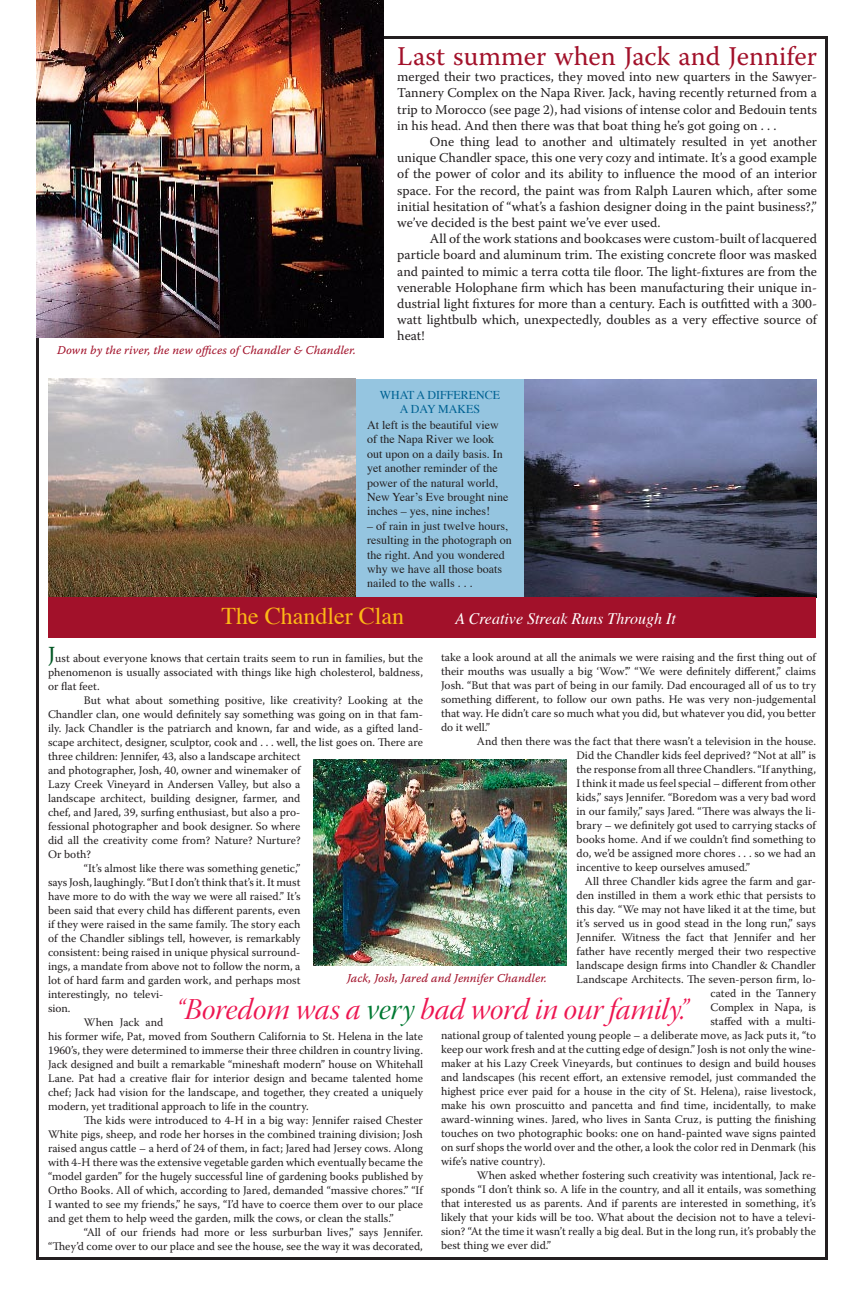
<style>
.page{position:relative;width:864px;height:1296px;background:#fff}
.page>*{position:absolute;margin:0;border:0;box-sizing:border-box;transform-origin:0 0}
.t1{font:30px "Warnock Pro It Disp";color:#ed1651}
.t2{font:27px "Warnock Pro";color:#a2112a}
.t3{font:24px "Times";color:#fcb816}
.t4{font:italic 16px "Times";color:#fff}
.t5{font:13.5px/16.2px "Warnock Pro";color:#231f20;text-align:justify}
.t6{font:12px/14.4px "Times";color:#231f20}
.t7{font:12px "Warnock Pro It Capt";color:#a2112a}
.t8{font:12px "Times";color:#006293}
.t9{font:11.5px/14px "Warnock Pro";color:#231f20;text-align:justify}
.s1{font-size:23px;color:#005623}
.s2{color:#007932}
</style>
<div class="page">
<img style="left:313px;top:760px;width:254px;height:206px">
<div style="left:354px;top:379px;width:172px;height:219px;background:#95c5e0"></div>
<img style="left:36px;top:0;width:348px;height:338px">
<img style="left:525px;top:379px;width:291px;height:218px">
<img style="left:48px;top:379px;width:307px;height:218px">
<div style="left:48px;top:597px;width:768px;height:40px;background:#a2112a"></div>
<p class="t7" style="left:57px;top:343px;width:300px">Down by the river, the new offices of Chandler &amp; Chandler.</p>
<p class="t2" style="left:397px;top:40px;width:421px">Last summer when Jack and Jennifer</p>
<p class="t5" style="left:397px;top:68px;width:421px">merged their two practices, they moved into new quarters in the Sawyer-Tannery Complex on the Napa River. Jack, having recently returned from a trip to Morocco (see page 2), had visions of intense color and Bedouin tents in his head. And then there was that boat thing he’s got going on . . .</p>
<p class="t5" style="left:397px;top:133px;width:421px;text-indent:33px">One thing lead to another and ultimately resulted in yet another unique Chandler space, this one very cozy and intimate. It’s a good example of the power of color and its ability to influence the mood of an interior space. For the record, the paint was from Ralph Lauren which, after some initial hesitation of “what’s a fashion designer doing in the paint business?,” we’ve decided is the best paint we’ve ever used.</p>
<p class="t5" style="left:397px;top:230px;width:421px;text-indent:33px">All of the work stations and bookcases were custom-built of lacquered particle board and aluminum trim. The existing concrete floor was masked and painted to mimic a terra cotta tile floor. The light-fixtures are from the venerable Holophane firm which has been manufacturing their unique in&shy;dustrial light fixtures for more than a century. Each is outfitted with a 300- watt lightbulb which, unexpectedly, doubles as a very effective source of heat!</p>
<p class="t8" style="left:380px;top:383px;width:122px">WHAT A DIFFERENCE</p>
<p class="t8" style="left:400px;top:398px;width:82px">A DAY MAKES</p>
<p class="t6" style="left:367px;top:417px;width:143px">At left is the beautiful view of the Napa River we look out upon on a daily basis. In yet another reminder of the power of the natural world,<br>New Year’s Eve brought nine inches – yes, nine inches!</p>
<p class="t6" style="left:367px;top:517px;width:146px">– of rain in just twelve hours, resulting in the photograph on the right. And you wondered why we have all those boats nailed to the walls . . .</p>
<p class="t3" style="left:222px;top:593px;width:184px">The Chandler Clan</p>
<p class="t4" style="left:455px;top:604px;width:222px">A Creative Streak Runs Through It</p>
<p class="t9" style="left:48px;top:651px;width:377px"><span class="s1">J</span>ust about everyone knows that certain traits seem to run in families, but the phenomenon is usually associated with things like high cholesterol, baldness, or flat feet.</p>
<p class="t9" style="left:48px;top:693px;width:377px;text-align:left;text-indent:36px">But what about something positive, like creativity? Looking at the Chandler clan, one would definitely say something was going on in that fam&shy;ily. Jack Chandler is the patriarch and known, far and wide, as a gifted land&shy;scape architect, designer, sculptor, cook and . . . well, the list goes on. There are three children: Jennifer, 43, also a landscape architect<br>and photographer, Josh, 40, owner and winemaker of<br>Lazy Creek Vineyard in Andersen Valley, but also a<br>landscape architect, building designer, farmer, and<br>chef, and Jared, 39, surfing enthusiast, but also a pro-<br>fessional photographer and book designer. So where<br>did all the creativity come from? Nature? Nurture?<br>Or both?</p>
<p class="t9" style="left:48px;top:861px;width:254px;text-align:left;text-indent:36px">“It’s almost like there was something genetic,” says Josh, laughingly. “But I don’t think that’s it. It must have more to do with the way we were all raised.” It’s been said that every child has different parents, even if they were raised in the same family. The story each of the Chandler siblings tell, however, is remarkably consistent: being raised in unique physical surround&shy;ings, a mandate from above not to follow the norm, a lot of hard farm and garden work, and perhaps most interestingly, no televi-<br>sion.</p>
<p class="t9" style="left:48px;top:1015px;width:377px;text-align:left;text-indent:36px">When Jack and<br>his former wife, Pat, moved from Southern California to St. Helena in the late 1960’s, they were determined to immerse their three children in country living.<br>Jack designed and built a remarkable “mineshaft modern” house on Whitehall Lane. Pat had a creative flair for interior design and became talented home chef; Jack had vision for the landscape, and together, they created a uniquely modern, yet traditional approach to life in the country.</p>
<p class="t9" style="left:48px;top:1113px;width:377px;text-indent:36px">The kids were introduced to 4-H in a big way: Jennifer raised Chester White pigs, sheep, and rode her horses in the combined training division; Josh raised angus cattle – a herd of 24 of them, in fact; Jared had Jersey cows. Along with 4-H there was the extensive vegetable garden which eventually became the “model garden” for the hugely successful line of gardening books published by Ortho Books. All of which, according to Jared, demanded “massive chores.” “If I wanted to see my friends,” he says, “I’d have to coerce them over to our place and get them to help weed the garden, milk the cows, or clean the stalls.”</p>
<p class="t9" style="left:48px;top:1225px;width:377px;text-align:right">“All of our friends had more or less surburban lives,” says Jennifer. “They’d come over to our place and see the house, see the way it was decorated,</p>
<p class="t9" style="left:441px;top:650px;width:377px">take a look around at all the animals we were raising and the first thing out of their mouths was usually a big ‘Wow’.” “We were definitely different,” claims Josh. “But that was part of being in our family. Dad encouraged all of us to try something different, to follow our own paths. He was very non-judgemental that way. He didn’t care so much what you did, but whatever you did, you better do it well.”</p>
<p class="t9" style="left:576px;top:734px;width:241px;text-indent:-100px">And then there was the fact that there wasn’t a television in the house.<br>Did the Chandler kids feel deprived? “Not at all” is the response from all three Chandlers. “If anything, I think it made us feel special – different from other kids,” says Jennifer. “Boredom was a very bad word in our family,” says Jared. “There was always the li&shy;brary – we definitely got used to carrying stacks of books home. And if we couldn’t find something to do, we’d be assigned more chores . . . so we had an incentive to keep ourselves amused.”</p>
<p class="t9" style="left:585px;top:874px;width:233px">All three Chandler kids agree the farm and gar-</p>
<p class="t9" style="left:576px;top:888px;width:241px">den instilled in them a work ethic that persists to</p>
<p class="t9" style="left:576px;top:902px;width:241px">this day. “We may not have liked it at the time, but</p>
<p class="t9" style="left:576px;top:916px;width:241px">it’s served us in good stead in the long run,” says</p>
<p class="t9" style="left:576px;top:930px;width:241px">Jennifer. Witness the fact that Jennifer and her</p>
<p class="t9" style="left:576px;top:944px;width:241px">father have recently merged their two respective</p>
<p class="t9" style="left:576px;top:958px;width:241px">landscape design firms into Chandler &amp; Chandler</p>
<p class="t9" style="left:576px;top:972px;width:241px">Landscape Architects. The seven-person firm, lo-</p>
<p class="t9" style="left:710px;top:986px;width:107px">cated in the Tannery</p>
<p class="t9" style="left:710px;top:1000px;width:107px">Complex in Napa, is</p>
<p class="t9" style="left:710px;top:1014px;width:107px">staffed with a multi-</p>
<p class="t9" style="left:441px;top:1028px;width:377px">national group of talented young people – a deliberate move, as Jack puts it, “to</p>
<p class="t9" style="left:441px;top:1042px;width:377px">keep our work fresh and at the cutting edge of design.” Josh is not only the wine-</p>
<p class="t9" style="left:441px;top:1056px;width:377px">maker at his Lazy Creek Vineyards, but continues to design and build houses</p>
<p class="t9" style="left:441px;top:1070px;width:377px">and landscapes (his recent effort, an extensive remodel, just commanded the</p>
<p class="t9" style="left:441px;top:1084px;width:377px">highest price ever paid for a house in the city of St. Helena), raise livestock,</p>
<p class="t9" style="left:441px;top:1098px;width:376px">make his own proscuitto and pancetta and find time, incidentally, to make</p>
<p class="t9" style="left:441px;top:1112px;width:376px">award-winning wines. Jared, who lives in Santa Cruz, is putting the finishing</p>
<p class="t9" style="left:441px;top:1126px;width:377px">touches on two photographic books: one on hand-painted wave signs painted</p>
<p class="t9" style="left:441px;top:1140px;width:377px">on surf shops the world over and the other, a look the color red in Denmark (his</p>
<p class="t9" style="left:441px;top:1154px;width:106px">wife’s native country).</p>
<p class="t9" style="left:441px;top:1168px;width:377px;text-indent:36px">When asked whether fostering such creativity was intentional, Jack re&shy;sponds “I don’t think so. A life in the country, and all it entails, was something that interested us as parents. And if parents are interested in something, it’s likely that your kids will be too. What about the decision not to have a televi&shy;sion? “At the time it wasn’t really a big deal. But in the long run, it’s probably the best thing we ever did.”</p>
<p class="t7" style="left:347px;top:971px;width:202px">Jack, Josh, Jared and Jennifer Chandler.</p>
<p class="t1" style="left:176px;top:993px;width:514px">“Boredom was a <span class="s2">very</span> bad word in our family.”</p>
</div>
